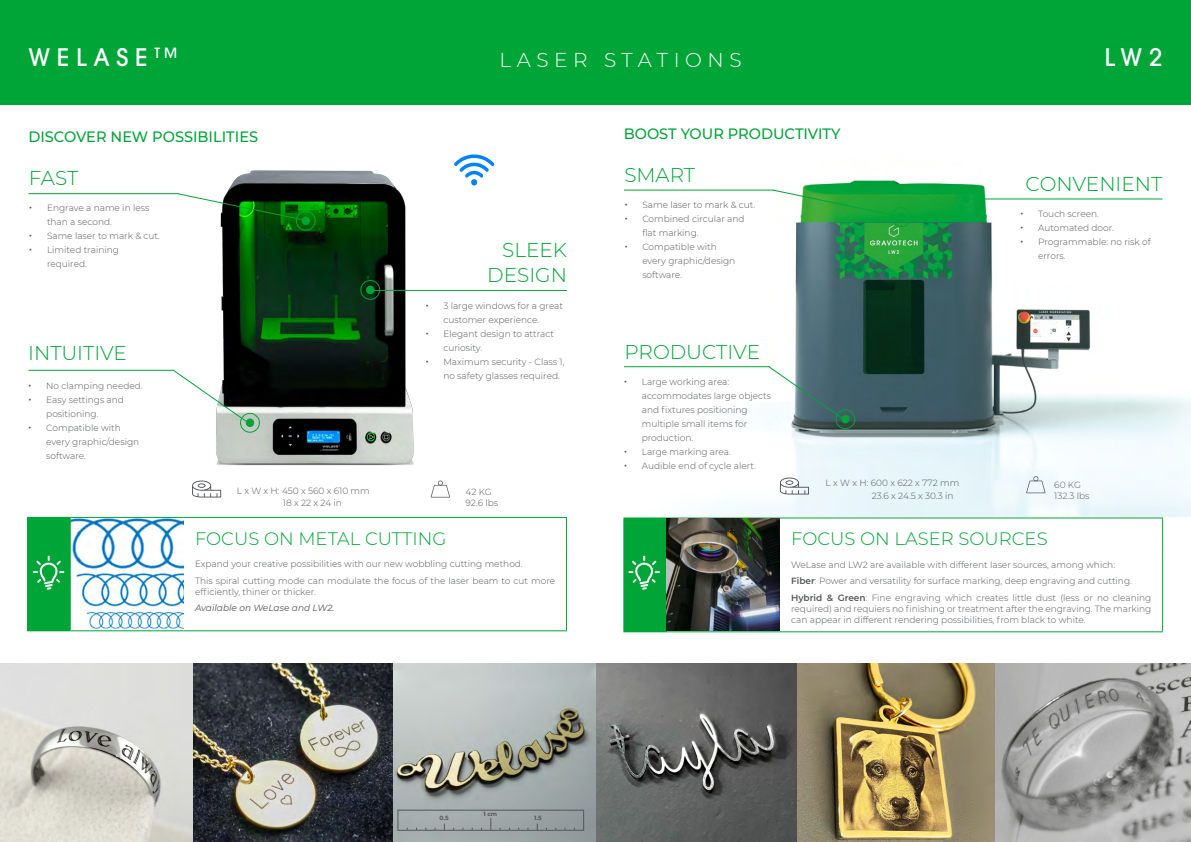
<style>
.page{position:relative;width:1191px;height:842px;background:#fff}
.page>*{position:absolute;margin:0;border:0;box-sizing:border-box;transform-origin:0 0}
.t1{font:500 24px "Avant Garde";letter-spacing:.28em;color:#fff}
.t2{font:300 20px/25px "Montserrat";color:#00a538;text-align:right}
.t3{font:300 20px "Montserrat";letter-spacing:.28em;color:#fff}
.t4{font:300 18px "Montserrat";color:#00a538}
.t5{font:500 15px "Montserrat";color:#00a538}
.t6{font:300 9px/14px "Montserrat";color:#54565a}
.t7{font:italic 9px "Montserrat";color:#54565a}
.t8{font:700 6px "Montserrat";color:#54565a}
.s1{font-weight:400;font-size:12px}
.s2{font-weight:600}
</style>
<div class="page">
<img style="left:43px;top:163px;width:524px;height:335px">
<img style="left:796px;top:663px;width:395px;height:179px">
<img style="left:0;top:663px;width:796px;height:179px">
<svg style="left:454px;top:154px;width:40px;height:32px"></svg>
<img style="left:71px;top:518px;width:113px;height:112px">
<svg style="left:192px;top:480px;width:29px;height:17px"></svg>
<svg style="left:431px;top:480px;width:19px;height:17px"></svg>
<hr style="left:29px;top:193px;width:149px;height:1px;background:#00a538">
<hr style="left:29px;top:370px;width:145px;height:1px;background:#00a538">
<hr style="left:373px;top:290px;width:193px;height:1px;background:#00a538">
<svg style="left:177px;top:193px;width:130px;height:29px"></svg>
<svg style="left:172px;top:369px;width:80px;height:57px"></svg>
<div style="left:302px;top:217px;width:7px;height:7px;background:#00a538;border-radius:50%"></div>
<div style="left:301px;top:217px;width:9px;height:8px;border:1px solid #00a538;border-radius:50%"></div>
<div style="left:296px;top:211px;width:20px;height:20px;border:1px solid #00a538;border-radius:50%"></div>
<div style="left:246px;top:419px;width:8px;height:7px;background:#00a538;border-radius:50%"></div>
<div style="left:246px;top:419px;width:8px;height:8px;border:1px solid #00a538;border-radius:50%"></div>
<div style="left:240px;top:413px;width:20px;height:20px;border:1px solid #00a538;border-radius:50%"></div>
<div style="left:366px;top:286px;width:8px;height:8px;background:#00a538;border-radius:50%"></div>
<div style="left:366px;top:286px;width:8px;height:8px;border:1px solid #00a538;border-radius:50%"></div>
<div style="left:360px;top:280px;width:20px;height:20px;border:1px solid #00a538;border-radius:50%"></div>
<div style="left:0;top:0;width:1191px;height:105px;background:#00a538"></div>
<img style="left:624px;top:180px;width:567px;height:337px">
<svg style="left:780px;top:476px;width:36px;height:18px"></svg>
<svg style="left:1026px;top:476px;width:19px;height:17px"></svg>
<svg style="left:397px;top:810px;width:1px;height:21px"></svg>
<svg style="left:583px;top:811px;width:1px;height:19px"></svg>
<svg style="left:490px;top:818px;width:1px;height:12px"></svg>
<hr style="left:398px;top:810px;width:186px;height:1px;background:#54565a">
<hr style="left:398px;top:830px;width:186px;height:1px;background:#54565a">
<div style="left:28px;top:517px;width:42px;height:114px;background:#00a538"></div>
<hr style="left:27px;top:517px;width:43px;height:1px;background:#00a538">
<hr style="left:27px;top:518px;width:1px;height:36px;background:#00a538">
<hr style="left:27px;top:554px;width:1px;height:76px;background:#00a538">
<hr style="left:27px;top:630px;width:43px;height:1px;background:#00a538">
<hr style="left:184px;top:517px;width:383px;height:1px;background:#00a538">
<hr style="left:566px;top:518px;width:1px;height:36px;background:#00a538">
<hr style="left:566px;top:554px;width:1px;height:76px;background:#00a538">
<hr style="left:184px;top:630px;width:383px;height:1px;background:#00a538">
<hr style="left:70px;top:517px;width:114px;height:1px;background:#00a538">
<hr style="left:70px;top:518px;width:1px;height:36px;background:#00a538">
<hr style="left:70px;top:554px;width:1px;height:76px;background:#00a538">
<hr style="left:70px;top:630px;width:114px;height:1px;background:#00a538">
<svg style="left:33px;top:556px;width:31px;height:34px"></svg>
<hr style="left:624px;top:190px;width:149px;height:1px;background:#00a538">
<hr style="left:624px;top:366px;width:145px;height:1px;background:#00a538">
<hr style="left:969px;top:198px;width:193px;height:1px;background:#00a538">
<svg style="left:772px;top:189px;width:130px;height:29px"></svg>
<svg style="left:767px;top:365px;width:80px;height:57px"></svg>
<div style="left:897px;top:213px;width:8px;height:8px;background:#00a538;border-radius:50%"></div>
<div style="left:897px;top:213px;width:8px;height:8px;border:1px solid #00a538;border-radius:50%"></div>
<div style="left:891px;top:207px;width:20px;height:20px;border:1px solid #00a538;border-radius:50%"></div>
<div style="left:841px;top:415px;width:8px;height:8px;background:#00a538;border-radius:50%"></div>
<div style="left:841px;top:415px;width:8px;height:8px;border:1px solid #00a538;border-radius:50%"></div>
<div style="left:835px;top:409px;width:20px;height:20px;border:1px solid #00a538;border-radius:50%"></div>
<div style="left:962px;top:195px;width:7px;height:7px;background:#00a538;border-radius:50%"></div>
<div style="left:961px;top:194px;width:9px;height:9px;border:1px solid #00a538;border-radius:50%"></div>
<div style="left:955px;top:189px;width:20px;height:19px;border:1px solid #00a538;border-radius:50%"></div>
<div style="left:624px;top:518px;width:42px;height:114px;background:#00a538"></div>
<hr style="left:623px;top:517px;width:43px;height:1px;background:#00a538">
<hr style="left:623px;top:518px;width:1px;height:37px;background:#00a538">
<hr style="left:623px;top:555px;width:1px;height:76px;background:#00a538">
<hr style="left:623px;top:631px;width:43px;height:1px;background:#00a538">
<hr style="left:780px;top:517px;width:383px;height:1px;background:#00a538">
<hr style="left:1162px;top:518px;width:1px;height:37px;background:#00a538">
<hr style="left:1162px;top:555px;width:1px;height:76px;background:#00a538">
<hr style="left:780px;top:631px;width:383px;height:1px;background:#00a538">
<hr style="left:666px;top:517px;width:114px;height:1px;background:#00a538">
<hr style="left:666px;top:518px;width:1px;height:37px;background:#00a538">
<hr style="left:666px;top:555px;width:1px;height:76px;background:#00a538">
<hr style="left:666px;top:631px;width:114px;height:1px;background:#00a538">
<img style="left:667px;top:518px;width:113px;height:113px">
<svg style="left:628px;top:556px;width:32px;height:34px"></svg>
<h1 class="t1" style="left:28px;top:42px;width:150px">WELASE <sup>TM</sup></h1>
<h3 class="t5" style="left:28px;top:126px;width:231px">DISCOVER NEW POSSIBILITIES</h3>
<h2 class="t2" style="left:29px;top:165px;width:51px">FAST</h2>
<p class="t6" style="left:47px;top:201px;width:104px;text-indent:-18px"><span class="s1">•</span> Engrave a name in less than a second.</p>
<p class="t6" style="left:29px;top:229px;width:133px"><span class="s1">•</span> Same laser to mark &amp; cut.</p>
<p class="t6" style="left:47px;top:243px;width:73px;text-indent:-18px"><span class="s1">•</span> Limited training required.</p>
<h2 class="t2" style="left:28px;top:340px;width:100px">INTUITIVE</h2>
<p class="t6" style="left:28px;top:378px;width:116px"><span class="s1">•</span> No clamping needed.</p>
<p class="t6" style="left:46px;top:392px;width:79px;text-indent:-18px"><span class="s1">•</span> Easy settings and positioning.</p>
<p class="t6" style="left:46px;top:420px;width:94px;text-indent:-18px"><span class="s1">•</span> Compatible with every graphic/design software.</p>
<h2 class="t3" style="left:499px;top:46px;width:244px">LASER STATIONS</h2>
<h2 class="t2" style="left:487px;top:237px;width:81px">SLEEK<br>DESIGN</h2>
<p class="t6" style="left:443px;top:298px;width:121px;text-indent:-18px"><span class="s1">•</span> 3 large windows for a great customer experience.</p>
<p class="t6" style="left:443px;top:326px;width:112px;text-indent:-18px"><span class="s1">•</span> Elegant design to attract curiosity.</p>
<p class="t6" style="left:443px;top:354px;width:123px;text-indent:-18px"><span class="s1">•</span> Maximum security - Class 1, no safety glasses required.</p>
<h3 class="t5" style="left:624px;top:123px;width:218px">BOOST YOUR PRODUCTIVITY</h3>
<h2 class="t2" style="left:624px;top:162px;width:72px">SMART</h2>
<p class="t6" style="left:624px;top:198px;width:133px"><span class="s1">•</span> Same laser to mark &amp; cut.</p>
<p class="t6" style="left:642px;top:212px;width:104px;text-indent:-18px"><span class="s1">•</span> Combined circular and flat marking.</p>
<p class="t6" style="left:642px;top:240px;width:94px;text-indent:-18px"><span class="s1">•</span> Compatible with every graphic/design software.</p>
<h2 class="t2" style="left:624px;top:338px;width:137px">PRODUCTIVE</h2>
<p class="t6" style="left:642px;top:374px;width:131px;text-indent:-18px"><span class="s1">•</span> Large working area: accommodates large objects and fixtures positioning multiple small items for production.</p>
<p class="t6" style="left:624px;top:444px;width:109px"><span class="s1">•</span> Large marking area.</p>
<p class="t6" style="left:624px;top:458px;width:134px"><span class="s1">•</span> Audible end of cycle alert.</p>
<h1 class="t1" style="left:1104px;top:42px;width:59px">LW2</h1>
<h2 class="t2" style="left:1025px;top:170px;width:138px">CONVENIENT</h2>
<p class="t6" style="left:1020px;top:207px;width:80px"><span class="s1">•</span> Touch screen.</p>
<p class="t6" style="left:1020px;top:221px;width:95px"><span class="s1">•</span> Automated door.</p>
<p class="t6" style="left:1038px;top:235px;width:114px;text-indent:-18px"><span class="s1">•</span> Programmable: no risk of errors.</p>
<p class="t6" style="left:237px;top:483px;width:134px">L x W x H: 450 x 560 x 610 mm</p>
<p class="t6" style="left:465px;top:485px;width:28px">42 KG</p>
<p class="t6" style="left:283px;top:496px;width:61px">18 x 22 x 24 in</p>
<p class="t6" style="left:465px;top:496px;width:34px">92.6 lbs</p>
<h3 class="t4" style="left:195px;top:526px;width:253px">FOCUS ON METAL CUTTING</h3>
<p class="t6" style="left:195px;top:555px;width:362px;line-height:16.7px">Expand your creative possibilities with our new wobbling cutting method.<br>This spiral cutting mode can modulate the focus of the laser beam to cut more</p>
<p class="t6" style="left:195px;top:584px;width:122px">efficiently, thiner or thicker.</p>
<p class="t7" style="left:195px;top:602px;width:141px">Available on WeLase and LW2.</p>
<p class="t8" style="left:439px;top:814px;width:11px">0.5</p>
<p class="t8" style="left:483px;top:809px;width:15px">1 cm</p>
<p class="t8" style="left:534px;top:814px;width:9px">1.5</p>
<p class="t6" style="left:825px;top:476px;width:135px">L x W x H: 600 x 622 x 772 mm</p>
<p class="t6" style="left:1054px;top:477px;width:28px">60 KG</p>
<p class="t6" style="left:871px;top:488px;width:83px">23.6 x 24.5 x 30.3 in</p>
<p class="t6" style="left:1054px;top:488px;width:37px">132.3 lbs</p>
<h3 class="t4" style="left:791px;top:526px;width:258px">FOCUS ON LASER SOURCES</h3>
<p class="t6" style="left:791px;top:556px;width:362px;line-height:16.7px">WeLase and LW2 are available with different laser sources, among which:<br><span class="s2">Fiber</span>: Power and versatility for surface marking, deep engraving and cutting.<br><span class="s2">Hybrid &amp; Green</span>: Fine engraving which creates little dust (less or no cleaning</p>
<p class="t6" style="left:791px;top:603px;width:362px;line-height:11px">required) and requiers no finishing or treatment after the engraving. The marking can appear in different rendering possibilities, from black to white.</p>
</div>
